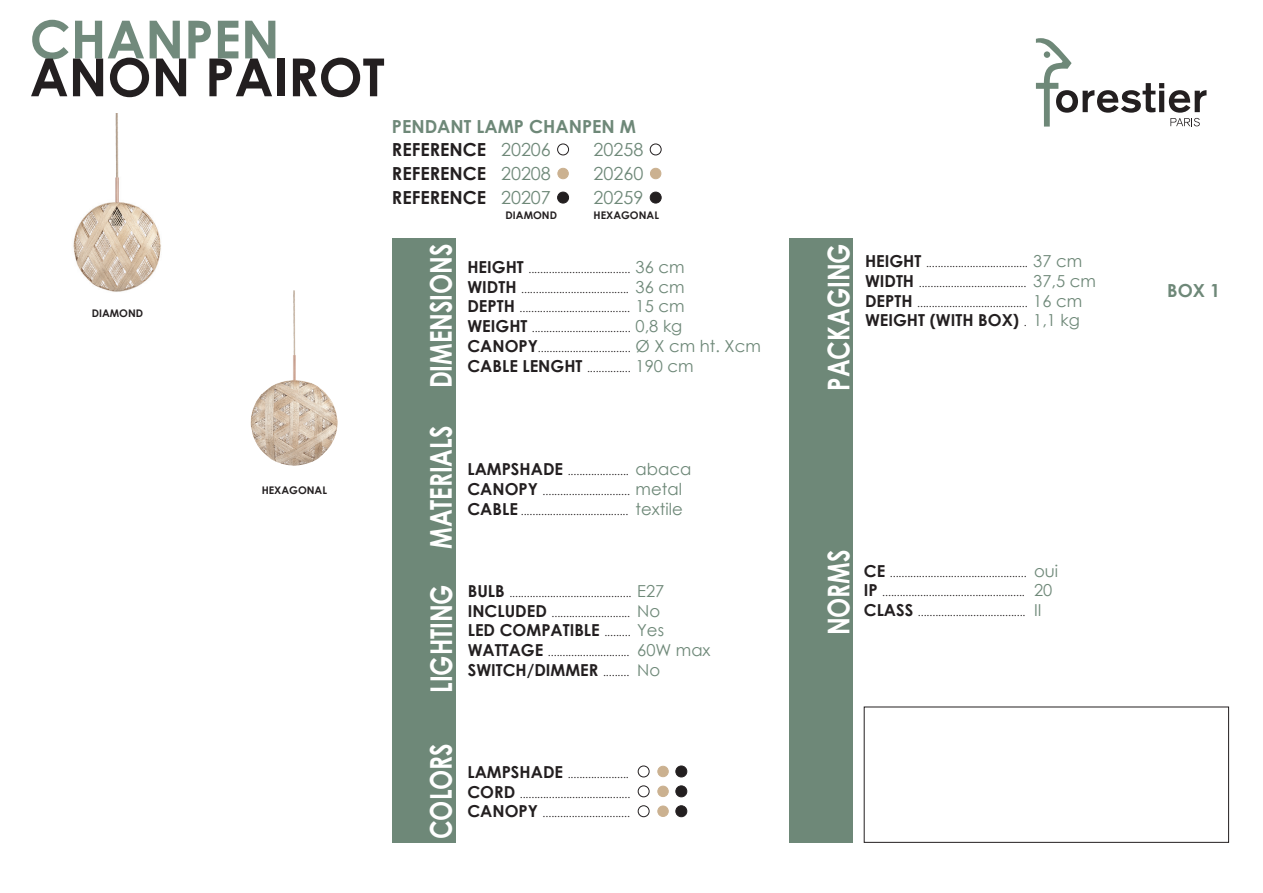
<style>
.page{position:relative;width:1263px;height:893px;background:#fff}
.page>*{position:absolute;margin:0;border:0;box-sizing:border-box;transform-origin:0 0}
.t1{font:700 52.5px "Century Gothic";color:#231f20}
.t2{font:700 52.5px "Century Gothic";color:#718a7c}
.t3{font:700 30px "Century Gothic";color:#fff;scale:.8 1}
.t4{font:18px/24px "Century Gothic";color:#6e8878;text-align:justify}
.t5{font:700 18px/24px "Century Gothic";color:#231f20;text-align:justify}
.t6{font:700 18px "Century Gothic";color:#6e8878}
.t7{font:16.5px/19.8px "Century Gothic";color:#6e8878}
.t8{font:700 16.5px "Century Gothic";color:#231f20}
.t9{font:10.5px/19.8px "Century Gothic";color:#231f20}
.t10{font:700 10.5px "Century Gothic";color:#231f20}
.s1{font-weight:700;font-size:16.5px}
.s2{font-weight:400;font-size:10.5px}
.s3{font-weight:400;color:#6e8878}
</style>
<div class="page">
<div style="left:392px;top:238px;width:64px;height:605px;background:#6e8878"></div>
<div style="left:789px;top:238px;width:64px;height:605px;background:#6e8878"></div>
<svg style="left:1036px;top:38px;width:170px;height:89px"></svg>
<div style="left:864px;top:707px;width:365px;height:136px;border:1px solid #231f20"></div>
<img style="left:73px;top:113px;width:88px;height:179px">
<img style="left:293px;top:290px;width:1px;height:52px">
<div style="left:557px;top:144px;width:12px;height:11px;border:1px solid #231f20;border-radius:50%"></div>
<div style="left:638px;top:766px;width:11px;height:11px;border:1px solid #231f20;border-radius:50%"></div>
<div style="left:638px;top:785px;width:11px;height:12px;border:1px solid #231f20;border-radius:50%"></div>
<div style="left:638px;top:805px;width:11px;height:12px;border:1px solid #231f20;border-radius:50%"></div>
<div style="left:650px;top:144px;width:11px;height:11px;border:1px solid #231f20;border-radius:50%"></div>
<div style="left:558px;top:168px;width:10px;height:11px;background:#cbb190;border-radius:50%"></div>
<div style="left:558px;top:168px;width:10px;height:11px;border:1px solid #cbb190;border-radius:50%"></div>
<div style="left:658px;top:786px;width:10px;height:11px;background:#cbb190;border-radius:50%"></div>
<div style="left:658px;top:786px;width:10px;height:11px;border:1px solid #cbb190;border-radius:50%"></div>
<div style="left:658px;top:806px;width:10px;height:10px;background:#cbb190;border-radius:50%"></div>
<div style="left:658px;top:806px;width:10px;height:10px;border:1px solid #cbb190;border-radius:50%"></div>
<div style="left:658px;top:766px;width:10px;height:11px;background:#cbb190;border-radius:50%"></div>
<div style="left:658px;top:766px;width:10px;height:11px;border:1px solid #cbb190;border-radius:50%"></div>
<div style="left:650px;top:168px;width:11px;height:11px;background:#cbb190;border-radius:50%"></div>
<div style="left:650px;top:168px;width:11px;height:11px;border:1px solid #cbb190;border-radius:50%"></div>
<div style="left:558px;top:192px;width:11px;height:11px;background:#231f20;border-radius:50%"></div>
<div style="left:557px;top:192px;width:12px;height:11px;border:1px solid #231f20;border-radius:50%"></div>
<div style="left:676px;top:806px;width:11px;height:11px;background:#231f20;border-radius:50%"></div>
<div style="left:675px;top:805px;width:12px;height:12px;border:1px solid #231f20;border-radius:50%"></div>
<div style="left:676px;top:786px;width:11px;height:11px;background:#231f20;border-radius:50%"></div>
<div style="left:675px;top:785px;width:12px;height:12px;border:1px solid #231f20;border-radius:50%"></div>
<div style="left:676px;top:766px;width:11px;height:11px;background:#231f20;border-radius:50%"></div>
<div style="left:675px;top:766px;width:12px;height:11px;border:1px solid #231f20;border-radius:50%"></div>
<div style="left:650px;top:192px;width:11px;height:11px;background:#231f20;border-radius:50%"></div>
<div style="left:650px;top:192px;width:11px;height:11px;border:1px solid #231f20;border-radius:50%"></div>
<h1 class="t2" style="left:30px;top:0;width:251px">CHANPEN</h1>
<h1 class="t1" style="left:30px;top:37px;width:356px">ANON PAIROT</h1>
<h3 class="t6" style="left:392px;top:113px;width:246px">PENDANT LAMP CHANPEN M</h3>
<h3 class="t5" style="left:392px;top:137px;width:96px">REFERENCE REFERENCE REFERENCE</h3>
<h3 class="t4" style="left:501px;top:137px;width:51px">20206<br>20208<br>20207</h3>
<h3 class="t4" style="left:594px;top:137px;width:51px">20258<br>20260<br>20259</h3>
<p class="t10" style="left:506px;top:208px;width:53px">DIAMOND</p>
<p class="t10" style="left:594px;top:208px;width:67px">HEXAGONAL</p>
<p class="t10" style="left:92px;top:305px;width:53px">DIAMOND</p>
<h2 class="t3" style="left:418px;top:388px;width:183px;rotate:-90deg">DIMENSIONS</h2>
<p class="t9" style="left:467px;top:259px;width:165px"><span class="s1">HEIGHT</span> ...................................<br><span class="s1">WIDTH</span> .....................................<br><span class="s1">DEPTH</span> ......................................<br><span class="s1">WEIGHT</span> ..................................<br><span class="s1">CANOPY</span>................................<br><span class="s1">CABLE LENGHT</span> ...............</p>
<h3 class="t7" style="left:636px;top:257px;width:127px">36 cm<br>36 cm<br>15 cm<br>0,8 kg<br>Ø X cm ht. Xcm<br>190 cm</h3>
<p class="t10" style="left:262px;top:483px;width:67px">HEXAGONAL</p>
<h2 class="t3" style="left:418px;top:549px;width:156px;rotate:-90deg">MATERIALS</h2>
<h2 class="t3" style="left:419px;top:693px;width:137px;rotate:-90deg">LIGHTING</h2>
<h3 class="t7" style="left:636px;top:459px;width:57px">abaca metal textile</h3>
<p class="t9" style="left:467px;top:461px;width:164px;text-align:justify"><span class="s1">LAMPSHADE</span> .....................<br><span class="s1">CANOPY</span> ..............................<br><span class="s1">CABLE</span> .....................................</p>
<h3 class="t7" style="left:637px;top:581px;width:29px">E27<br>No</h3>
<h3 class="t7" style="left:637px;top:640px;width:75px">60W max<br>No</h3>
<p class="t9" style="left:468px;top:583px;width:165px"><span class="s1">BULB</span> ..........................................<br><span class="s1">INCLUDED</span> ...........................</p>
<h3 class="t8" style="left:468px;top:618px;width:198px">LED COMPATIBLE <span class="s2">.........</span> <span class="s3">Yes</span></h3>
<p class="t9" style="left:468px;top:642px;width:163px"><span class="s1">WATTAGE</span> ............................</p>
<h3 class="t8" style="left:468px;top:657px;width:163px">SWITCH/DIMMER <span class="s2">.........</span></h3>
<h2 class="t3" style="left:418px;top:839px;width:121px;rotate:-90deg">COLORS</h2>
<p class="t9" style="left:467px;top:764px;width:164px"><span class="s1">LAMPSHADE</span> .....................<br><span class="s1">CORD</span> ......................................<br><span class="s1">CANOPY</span> ..............................</p>
<h2 class="t3" style="left:816px;top:391px;width:186px;rotate:-90deg">PACKAGING</h2>
<h3 class="t7" style="left:1033px;top:251px;width:64px">37 cm<br>37,5 cm<br>16 cm</h3>
<p class="t9" style="left:865px;top:253px;width:164px"><span class="s1">HEIGHT</span> ...................................<br><span class="s1">WIDTH</span> .....................................<br><span class="s1">DEPTH</span> ......................................</p>
<h3 class="t8" style="left:865px;top:308px;width:216px">WEIGHT (WITH BOX) <span class="s2">.</span> <span class="s3">1,1 kg</span></h3>
<h2 class="t3" style="left:816px;top:635px;width:109px;rotate:-90deg">NORMS</h2>
<p class="t9" style="left:864px;top:563px;width:164px"><span class="s1">CE</span> ...............................................<br><span class="s1">IP</span> .................................................<br><span class="s1">CLASS</span> .....................................</p>
<h3 class="t7" style="left:1034px;top:560px;width:26px">oui<br>20<br>II</h3>
<h3 class="t6" style="left:1167px;top:277px;width:54px">BOX 1</h3>
</div>
